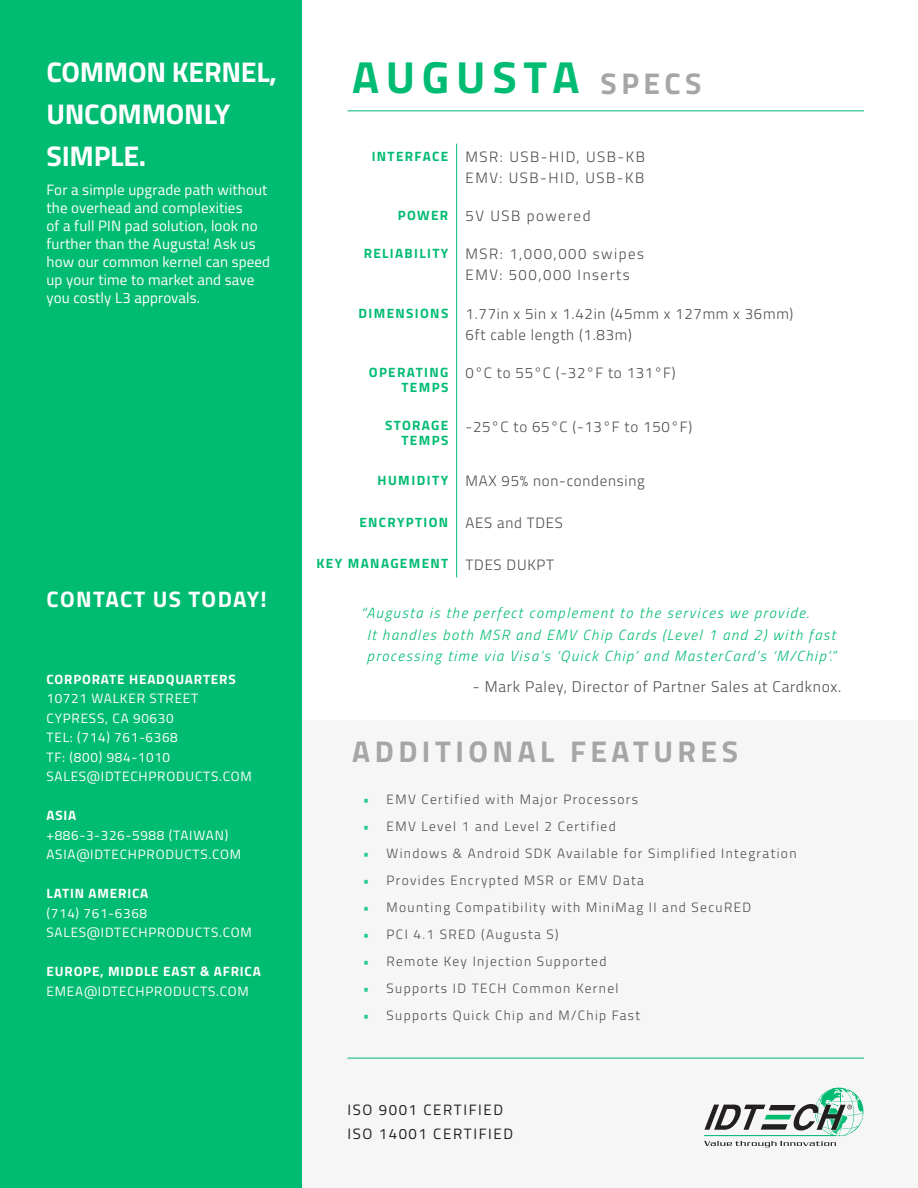
<style>
.page{position:relative;width:918px;height:1188px;background:#fff}
.page>*{position:absolute;margin:0;border:0;box-sizing:border-box;transform-origin:0 0}
.t1{font:700 45px "Titillium";letter-spacing:.15em;color:#00bb72}
.t2{font:700 30px "Titillium";letter-spacing:.15em;color:#a7a5a5}
.t3{font:700 28.5px/42px "Titillium";letter-spacing:-.01em;color:#fff}
.t4{font:700 22.5px "Titillium";letter-spacing:.055em;color:#fff}
.t5{font:300 15.45px "Titillium";letter-spacing:.05em;color:#4e4b4b}
.t6{font:15px/18px "Titillium";letter-spacing:.01em;color:#fff}
.t7{font:300 15px "Titillium";letter-spacing:.05em;color:#4e4b4b}
.t8{font:300 15px "Titillium";letter-spacing:.1em;color:#4e4b4b}
.t9{font:15px "Titillium";letter-spacing:.11em;color:#221e1e}
.t10{font:italic 300 14.7px/21.6px "Titillium Web";letter-spacing:.1em;color:#00bb72}
.t11{font:300 13.5px "Titillium";letter-spacing:.1em;color:#4e4b4b}
.t12{font:13.5px "Titillium";letter-spacing:.06em;color:#fff}
.t13{font:700 13.5px/15px "Titillium";letter-spacing:.1em;color:#00bb72;text-align:right}
.t14{font:700 13.5px "Titillium";letter-spacing:.06em;color:#fff}
.t15{font:700 13.5px "Titillium";color:#25ca8d}
</style>
<div class="page">
<div style="left:0;top:720px;width:918px;height:468px;background:#f6f6f6"></div>
<div style="left:0;top:0;width:301px;height:1188px;background:#00bb72"></div>
<hr style="left:456px;top:144px;width:1px;height:434px;background:#00bb72">
<hr style="left:347px;top:110px;width:517px;height:1px;background:#00bb72">
<hr style="left:347px;top:1058px;width:517px;height:1px;background:#00bb72">
<svg style="left:704px;top:1088px;width:160px;height:59px"></svg>
<p class="t3" style="left:46px;top:49px;width:232px">COMMON KERNEL,<br>UNCOMMONLY<br>SIMPLE.</p>
<p class="t6" style="left:46px;top:180px;width:225px">For a simple upgrade path without the overhead and complexities<br>of a full PIN pad solution, look no further than the Augusta! Ask us how our common kernel can speed up your time to market and save you costly L3 approvals.</p>
<p class="t4" style="left:47px;top:582px;width:222px">CONTACT US TODAY!</p>
<p class="t14" style="left:47px;top:669px;width:191px">CORPORATE HEADQUARTERS</p>
<p class="t12" style="left:46px;top:689px;width:153px">10721 WALKER STREET</p>
<p class="t12" style="left:47px;top:708px;width:129px">CYPRESS, CA 90630</p>
<p class="t12" style="left:47px;top:728px;width:133px">TEL: (714) 761-6368</p>
<p class="t12" style="left:47px;top:747px;width:125px">TF: (800) 984-1010</p>
<p class="t12" style="left:47px;top:767px;width:207px">SALES@IDTECHPRODUCTS.COM</p>
<p class="t14" style="left:47px;top:805px;width:31px">ASIA</p>
<p class="t12" style="left:46px;top:825px;width:183px">+886-3-326-5988 (TAIWAN)</p>
<p class="t12" style="left:47px;top:845px;width:196px">ASIA@IDTECHPRODUCTS.COM</p>
<p class="t14" style="left:47px;top:883px;width:103px">LATIN AMERICA</p>
<p class="t12" style="left:47px;top:903px;width:102px">(714) 761-6368</p>
<p class="t12" style="left:47px;top:923px;width:207px">SALES@IDTECHPRODUCTS.COM</p>
<p class="t14" style="left:47px;top:961px;width:216px">EUROPE, MIDDLE EAST &amp; AFRICA</p>
<p class="t12" style="left:47px;top:981px;width:204px">EMEA@IDTECHPRODUCTS.COM</p>
<p class="t1" style="left:352px;top:42px;width:229px">AUGUSTA</p>
<p class="t2" style="left:601px;top:60px;width:103px">SPECS</p>
<p class="t13" style="left:372px;top:148px;width:78px">INTERFACE</p>
<p class="t8" style="left:466px;top:146px;width:181px">MSR: USB-HID, USB-KB</p>
<p class="t8" style="left:466px;top:167px;width:180px">EMV: USB-HID, USB-KB</p>
<p class="t13" style="left:398px;top:207px;width:52px">POWER</p>
<p class="t8" style="left:466px;top:205px;width:126px">5V USB powered</p>
<p class="t13" style="left:364px;top:245px;width:86px">RELIABILITY</p>
<p class="t8" style="left:466px;top:243px;width:180px">MSR: 1,000,000 swipes</p>
<p class="t8" style="left:466px;top:264px;width:166px">EMV: 500,000 Inserts</p>
<p class="t13" style="left:359px;top:305px;width:91px">DIMENSIONS</p>
<p class="t7" style="left:466px;top:303px;width:329px">1.77in x 5in x 1.42in (45mm x 127mm x 36mm)</p>
<p class="t7" style="left:466px;top:324px;width:168px">6ft cable length (1.83m)</p>
<p class="t13" style="left:369px;top:364px;width:81px">OPERATING</p>
<p class="t13" style="left:401px;top:379px;width:48px">TEMPS</p>
<p class="t7" style="left:466px;top:362px;width:212px">0°C to 55°C (-32°F to 131°F)</p>
<p class="t13" style="left:385px;top:418px;width:65px">STORAGE<br>TEMPS</p>
<p class="t7" style="left:466px;top:415px;width:228px">-25°C to 65°C (-13°F to 150°F)</p>
<p class="t13" style="left:377px;top:472px;width:72px">HUMIDITY</p>
<p class="t7" style="left:466px;top:470px;width:181px">MAX 95% non-condensing</p>
<p class="t13" style="left:359px;top:514px;width:90px">ENCRYPTION</p>
<p class="t7" style="left:466px;top:512px;width:99px">AES and TDES</p>
<p class="t13" style="left:317px;top:556px;width:133px">KEY MANAGEMENT</p>
<p class="t7" style="left:466px;top:553px;width:90px">TDES DUKPT</p>
<p class="t10" style="left:361px;top:601px;width:450px">“Augusta is the perfect complement to the services we provide.</p>
<p class="t10" style="left:367px;top:623px;width:471px">It handles both MSR and EMV Chip Cards (Level 1 and 2) with fast processing time via Visa’s ‘Quick Chip’ and MasterCard’s ‘M/Chip’.”</p>
<p class="t5" style="left:473px;top:676px;width:370px">- Mark Paley, Director of Partner Sales at Cardknox.</p>
<p class="t2" style="left:352px;top:729px;width:387px">ADDITIONAL FEATURES</p>
<p class="t15" style="left:363px;top:789px;width:8px">•</p>
<p class="t15" style="left:363px;top:816px;width:8px">•</p>
<p class="t15" style="left:363px;top:843px;width:8px">•</p>
<p class="t15" style="left:363px;top:870px;width:8px">•</p>
<p class="t15" style="left:363px;top:897px;width:8px">•</p>
<p class="t15" style="left:363px;top:924px;width:8px">•</p>
<p class="t15" style="left:363px;top:951px;width:8px">•</p>
<p class="t15" style="left:363px;top:978px;width:8px">•</p>
<p class="t15" style="left:363px;top:1005px;width:8px">•</p>
<p class="t11" style="left:387px;top:790px;width:253px">EMV Certified with Major Processors</p>
<p class="t11" style="left:387px;top:817px;width:231px">EMV Level 1 and Level 2 Certified</p>
<p class="t11" style="left:387px;top:844px;width:411px">Windows &amp; Android SDK Available for Simplified Integration</p>
<p class="t11" style="left:387px;top:871px;width:259px">Provides Encrypted MSR or EMV Data</p>
<p class="t11" style="left:387px;top:898px;width:366px">Mounting Compatibility with MiniMag II and SecuRED</p>
<p class="t11" style="left:387px;top:925px;width:174px">PCI 4.1 SRED (Augusta S)</p>
<p class="t11" style="left:387px;top:952px;width:221px">Remote Key Injection Supported</p>
<p class="t11" style="left:387px;top:979px;width:233px">Supports ID TECH Common Kernel</p>
<p class="t11" style="left:387px;top:1006px;width:255px">Supports Quick Chip and M/Chip Fast</p>
<p class="t9" style="left:348px;top:1099px;width:157px">ISO 9001 CERTIFIED</p>
<p class="t9" style="left:348px;top:1123px;width:167px">ISO 14001 CERTIFIED</p>
</div>
